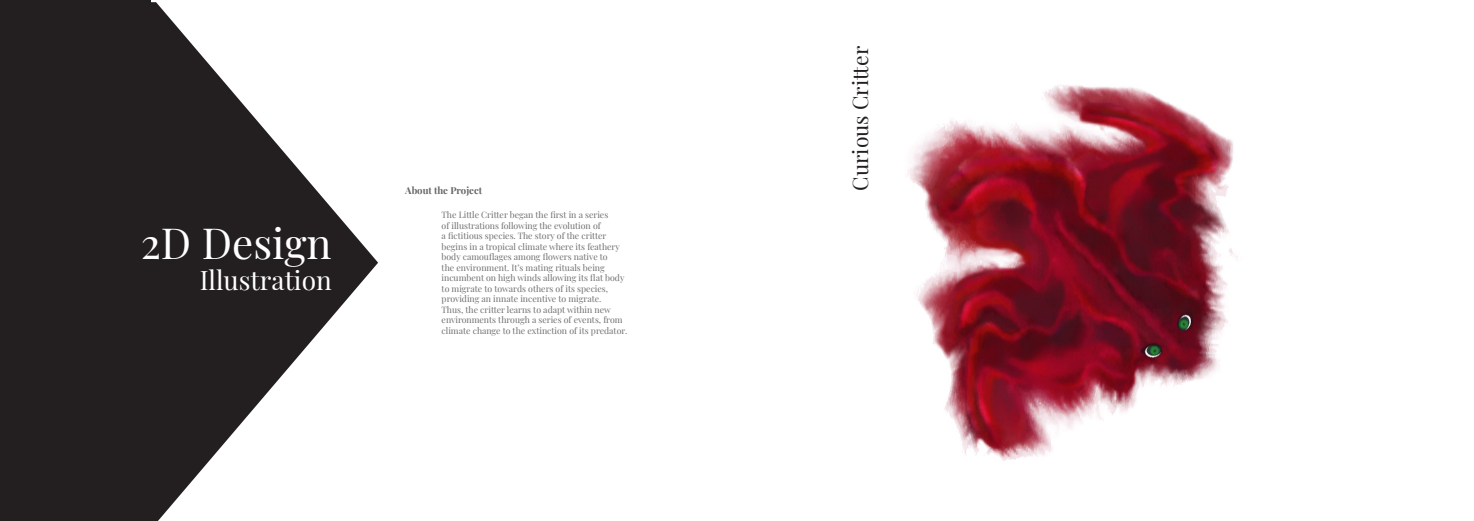
<style>
.page{position:relative;width:1474px;height:521px;background:#fff}
.page>*{position:absolute;margin:0;border:0;box-sizing:border-box;transform-origin:0 0}
.t1{font:42px "Playfair Display";color:#fff}
.t2{font:26.25px "Playfair Display";color:#fff}
.t3{font:21px "Playfair Display";color:#231f20}
.t4{font:700 9.62px "Playfair Display";color:#656565}
.t5{font:8.75px/10.5px "Playfair Display";color:#6f6c6e}
</style>
<div class="page">
<svg style="left:0;top:2px;width:378px;height:519px;fill:#231f20"></svg>
<img style="left:907px;top:85px;width:331px;height:376px">
<div style="left:0;top:0;width:151px;height:31px;background:#231f20"></div>
<div style="left:0;top:494px;width:151px;height:27px;background:#231f20"></div>
<p class="t1" style="left:141px;top:210px;width:192px">2D Design</p>
<p class="t2" style="left:200px;top:260px;width:133px">Illustration</p>
<p class="t4" style="left:405px;top:183px;width:78px">About the Project</p>
<p class="t5" style="left:441px;top:209px;width:187px">The Little Critter began the first in a series<br>of illustrations following the evolution of<br>a fictitious species. The story of the critter begins in a tropical climate where its feathery body camouflages among flowers native to<br>the environment. It’s mating rituals being incumbent on high winds allowing its flat body to migrate to towards others of its species, providing an innate incentive to migrate.<br>Thus, the critter learns to adapt within new environments through a series of events, from climate change to the extinction of its predator.</p>
<h3 class="t3" style="left:844px;top:190px;width:146px;rotate:-90deg">Curious Critter</h3>
</div>
